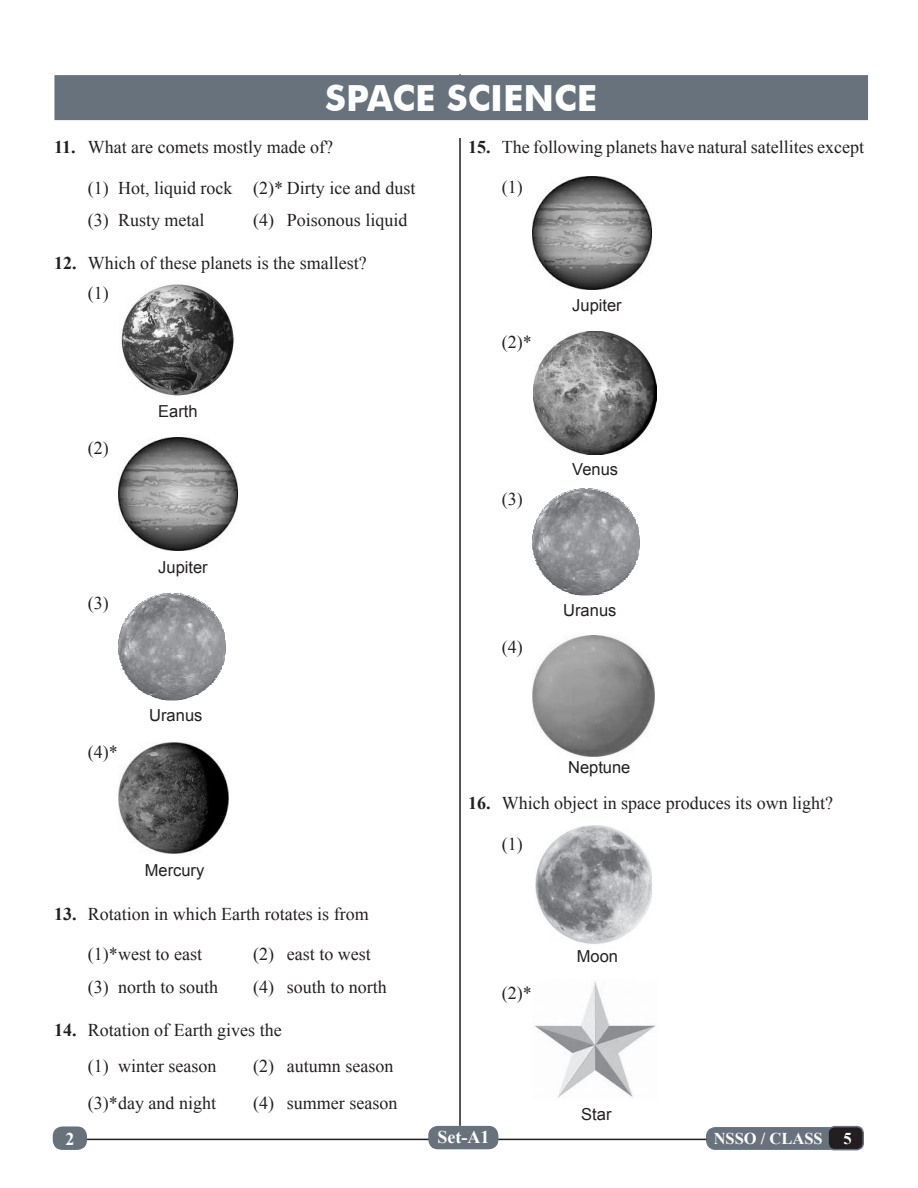
<style>
.page{position:relative;width:918px;height:1188px;background:#fff}
.page>*{position:absolute;margin:0;border:0;box-sizing:border-box;transform-origin:0 0}
.Centre_Head{font:700 36px "Futura BT";color:#fff}
.Question{font:18px "Times New Roman";color:#231f20}
.Question__a_-_d{font:18px "Times New Roman";color:#231f20}
.t1{font:700 18px "Times New Roman";color:#fff}
.Question__a_-_d-2{font:16.5px "Arial";color:#231f20}
.t2{font:700 16.5px "Times New Roman";color:#fff}
.s1{font-weight:700}
</style>
<div class="page">
<div style="left:707px;top:1128px;width:132px;height:21px;background:#67727d;border-radius:9px"></div>
<div style="left:706px;top:1127px;width:133px;height:23px;border:1px solid #67727d;border-radius:9px"></div>
<div style="left:828px;top:1127px;width:35px;height:23px;background:#231f20;border-radius:7px"></div>
<div style="left:827px;top:1126px;width:37px;height:24px;border:2px solid #67727d;border-radius:7px"></div>
<hr style="left:459px;top:74px;width:2px;height:1052px;background:#231f20">
<hr style="left:87px;top:1139px;width:619px;height:1px;background:#231f20">
<div style="left:53px;top:1127px;width:33px;height:22px;background:#67727d;border-radius:9px"></div>
<div style="left:53px;top:1126px;width:34px;height:24px;border:2px solid #67727d;border-radius:9px"></div>
<div style="left:429px;top:1127px;width:69px;height:22px;background:#67727d;border-radius:9px"></div>
<div style="left:428px;top:1126px;width:70px;height:23px;border:2px solid #67727d;border-radius:9px"></div>
<div style="left:433px;top:1131px;width:61px;height:17px;background:#67727d"></div>
<img style="left:121px;top:284px;width:113px;height:112px">
<img style="left:119px;top:437px;width:118px;height:113px">
<svg style="left:159px;top:699px;width:26px;height:2px"></svg>
<img style="left:156px;top:698px;width:32px;height:1px">
<img style="left:151px;top:696px;width:42px;height:2px">
<img style="left:149px;top:695px;width:47px;height:1px">
<img style="left:118px;top:637px;width:108px;height:58px">
<img style="left:120px;top:633px;width:105px;height:4px">
<img style="left:120px;top:629px;width:103px;height:4px">
<img style="left:122px;top:626px;width:101px;height:4px">
<img style="left:123px;top:622px;width:98px;height:4px">
<img style="left:124px;top:620px;width:95px;height:2px">
<img style="left:126px;top:619px;width:93px;height:2px">
<img style="left:127px;top:616px;width:90px;height:3px">
<img style="left:129px;top:614px;width:87px;height:3px">
<img style="left:129px;top:613px;width:85px;height:2px">
<img style="left:131px;top:611px;width:82px;height:2px">
<img style="left:133px;top:609px;width:79px;height:2px">
<img style="left:134px;top:608px;width:76px;height:2px">
<img style="left:136px;top:607px;width:73px;height:1px">
<img style="left:137px;top:605px;width:70px;height:2px">
<img style="left:139px;top:604px;width:66px;height:1px">
<img style="left:141px;top:602px;width:62px;height:2px">
<img style="left:143px;top:601px;width:58px;height:2px">
<img style="left:145px;top:600px;width:54px;height:1px">
<img style="left:148px;top:598px;width:48px;height:2px">
<img style="left:150px;top:597px;width:44px;height:2px">
<img style="left:152px;top:597px;width:40px;height:1px">
<img style="left:155px;top:595px;width:34px;height:2px">
<svg style="left:157px;top:593px;width:29px;height:3px"></svg>
<img style="left:118px;top:743px;width:110px;height:110px">
<img style="left:533px;top:176px;width:118px;height:113px">
<img style="left:533px;top:331px;width:123px;height:123px">
<svg style="left:572px;top:594px;width:28px;height:2px"></svg>
<img style="left:568px;top:593px;width:35px;height:1px">
<img style="left:565px;top:591px;width:43px;height:2px">
<img style="left:562px;top:590px;width:48px;height:1px">
<img style="left:532px;top:532px;width:108px;height:58px">
<img style="left:534px;top:528px;width:105px;height:4px">
<img style="left:534px;top:525px;width:103px;height:4px">
<img style="left:536px;top:521px;width:101px;height:4px">
<img style="left:537px;top:517px;width:98px;height:4px">
<img style="left:538px;top:516px;width:95px;height:1px">
<img style="left:540px;top:514px;width:93px;height:2px">
<img style="left:541px;top:511px;width:90px;height:3px">
<img style="left:543px;top:509px;width:87px;height:3px">
<img style="left:543px;top:508px;width:85px;height:2px">
<img style="left:545px;top:506px;width:82px;height:2px">
<img style="left:547px;top:504px;width:79px;height:3px">
<img style="left:548px;top:503px;width:76px;height:2px">
<img style="left:550px;top:502px;width:73px;height:2px">
<img style="left:551px;top:500px;width:70px;height:2px">
<img style="left:553px;top:499px;width:66px;height:2px">
<img style="left:555px;top:497px;width:62px;height:2px">
<img style="left:557px;top:496px;width:58px;height:2px">
<img style="left:559px;top:495px;width:54px;height:1px">
<img style="left:562px;top:494px;width:48px;height:1px">
<img style="left:564px;top:493px;width:44px;height:1px">
<img style="left:566px;top:492px;width:40px;height:1px">
<img style="left:569px;top:491px;width:34px;height:1px">
<svg style="left:571px;top:488px;width:29px;height:3px"></svg>
<img style="left:533px;top:635px;width:122px;height:122px">
<img style="left:535px;top:825px;width:117px;height:119px">
<img style="left:535px;top:982px;width:121px;height:116px">
<div style="left:451px;top:119px;width:19px;height:19px;background:#fff"></div>
<div style="left:54px;top:75px;width:814px;height:45px;background:#67727d"></div>
<p class="Centre_Head" style="left:325px;top:76px;width:274px">SPACE SCIENCE</p>
<p class="Question" style="left:54px;top:135px;width:281px"><span class="s1">11.</span> What are comets mostly made of?</p>
<p class="Question__a_-_d" style="left:88px;top:176px;width:329px">(1) Hot, liquid rock (2)* Dirty ice and dust</p>
<p class="Question__a_-_d" style="left:88px;top:208px;width:118px">(3) Rusty metal</p>
<p class="Question__a_-_d" style="left:253px;top:208px;width:156px">(4) Poisonous liquid</p>
<p class="Question" style="left:54px;top:251px;width:314px"><span class="s1">12.</span> Which of these planets is the smallest?</p>
<p class="Question__a_-_d" style="left:88px;top:281px;width:22px">(1)</p>
<p class="Question__a_-_d" style="left:88px;top:436px;width:22px">(2)</p>
<p class="Question__a_-_d-2" style="left:158px;top:401px;width:41px">Earth</p>
<p class="Question__a_-_d" style="left:88px;top:591px;width:22px">(3)</p>
<p class="Question__a_-_d-2" style="left:158px;top:556px;width:51px">Jupiter</p>
<p class="Question__a_-_d" style="left:88px;top:740px;width:31px">(4)*</p>
<p class="Question__a_-_d-2" style="left:149px;top:705px;width:55px">Uranus</p>
<p class="Question__a_-_d-2" style="left:145px;top:860px;width:61px">Mercury</p>
<p class="Question" style="left:54px;top:901px;width:316px"><span class="s1">13.</span> Rotation in which Earth rotates is from</p>
<p class="Question__a_-_d" style="left:88px;top:942px;width:116px">(1)*west to east</p>
<p class="Question__a_-_d" style="left:253px;top:942px;width:119px">(2) east to west</p>
<p class="Question__a_-_d" style="left:88px;top:974px;width:132px">(3) north to south</p>
<p class="Question__a_-_d" style="left:253px;top:974px;width:135px">(4) south to north</p>
<p class="Question" style="left:54px;top:1018px;width:229px"><span class="s1">14.</span> Rotation of Earth gives the</p>
<p class="Question__a_-_d" style="left:88px;top:1054px;width:130px">(1) winter season</p>
<p class="Question__a_-_d" style="left:253px;top:1054px;width:142px">(2) autumn season</p>
<p class="Question__a_-_d" style="left:88px;top:1091px;width:130px">(3)*day and night</p>
<p class="Question__a_-_d" style="left:253px;top:1091px;width:146px">(4) summer season</p>
<p class="Question" style="left:468px;top:134px;width:398px"><span class="s1">15.</span> The following planets have natural satellites except</p>
<p class="Question__a_-_d" style="left:502px;top:175px;width:22px">(1)</p>
<p class="Question__a_-_d" style="left:502px;top:330px;width:31px">(2)*</p>
<p class="Question__a_-_d-2" style="left:572px;top:295px;width:51px">Jupiter</p>
<p class="Question__a_-_d" style="left:502px;top:487px;width:22px">(3)</p>
<p class="Question__a_-_d" style="left:502px;top:635px;width:22px">(4)</p>
<p class="Question__a_-_d-2" style="left:572px;top:458px;width:47px">Venus</p>
<p class="Question__a_-_d-2" style="left:563px;top:600px;width:55px">Uranus</p>
<p class="Question__a_-_d-2" style="left:568px;top:757px;width:64px">Neptune</p>
<p class="Question" style="left:468px;top:791px;width:367px"><span class="s1">16.</span> Which object in space produces its own light?</p>
<p class="Question__a_-_d" style="left:502px;top:832px;width:22px">(1)</p>
<p class="Question__a_-_d" style="left:502px;top:981px;width:31px">(2)*</p>
<p class="Question__a_-_d-2" style="left:577px;top:945px;width:43px">Moon</p>
<p class="Question__a_-_d-2" style="left:581px;top:1104px;width:32px">Star</p>
<p class="t1" style="left:66px;top:1127px;width:10px">2</p>
<p class="t1" style="left:437px;top:1125px;width:53px">Set-A1</p>
<p class="t2" style="left:714px;top:1127px;width:111px">NSSO / CLASS</p>
<p class="t2" style="left:844px;top:1127px;width:10px">5</p>
</div>
